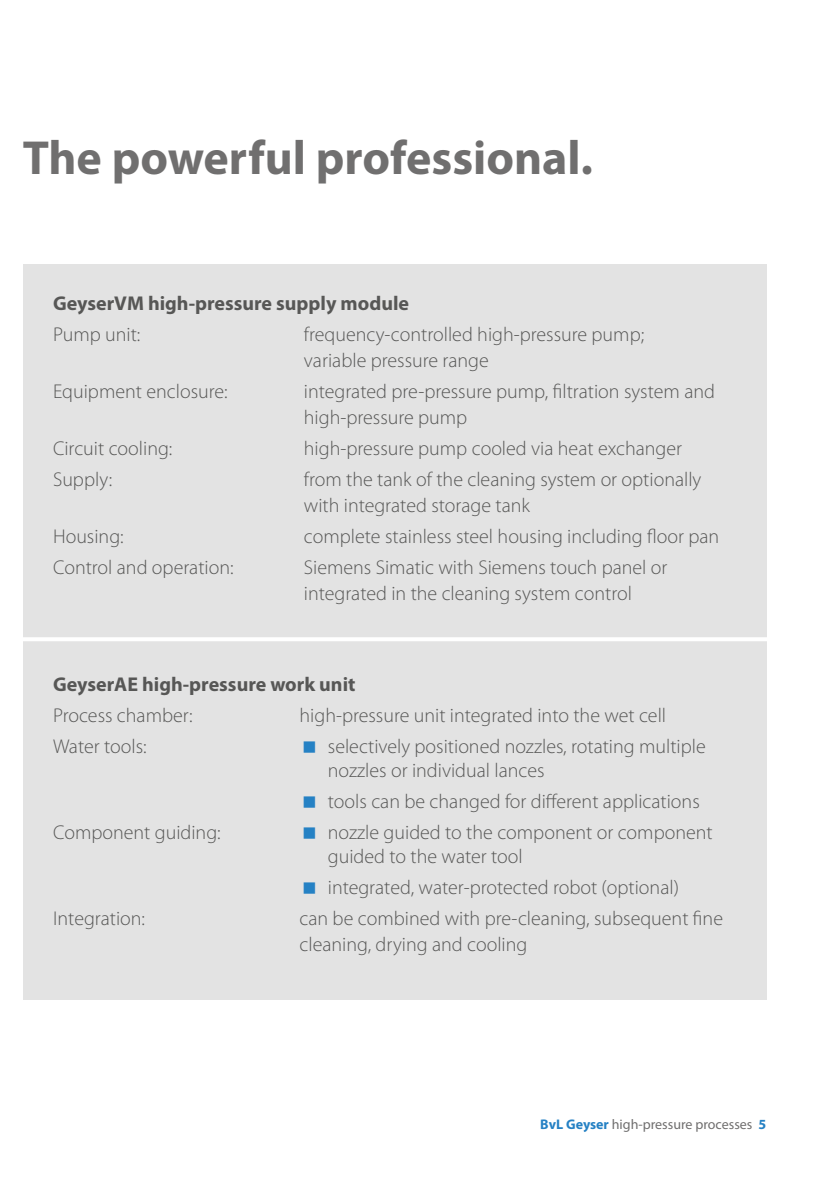
<style>
.page{position:relative;width:840px;height:1191px;background:#fff}
.page>*{position:absolute;margin:0;border:0;box-sizing:border-box;transform-origin:0 0}
.t1{font:700 48px "Myriad Pro";color:#706f6f}
.t2{font:300 20px/26px "Myriad Pro";color:#575756}
.t3{font:700 20px "Myriad Pro";color:#575756}
.t4{font:14px "Myriad Pro";color:#706f6f}
.s1{font-weight:700;color:#2581c4}
</style>
<div class="page">
<div style="left:24px;top:264px;width:742px;height:735px;background:#e3e3e3"></div>
<hr style="left:21px;top:637px;width:747px;height:4px;background:#fff">
<h1 class="t1" style="left:23px;top:126px;width:571px">The powerful professional.</h1>
<p class="t3" style="left:53px;top:290px;width:357px">GeyserVM high-pressure supply module</p>
<p class="t2" style="left:53px;top:321px;width:89px">Pump unit:</p>
<p class="t2" style="left:304px;top:321px;width:341px">frequency-controlled high-pressure pump; variable pressure range</p>
<p class="t2" style="left:53px;top:378px;width:176px">Equipment enclosure:</p>
<p class="t2" style="left:304px;top:378px;width:412px">integrated pre-pressure pump, filtration system and high-pressure pump</p>
<p class="t2" style="left:53px;top:435px;width:121px">Circuit cooling:</p>
<p class="t2" style="left:304px;top:435px;width:379px">high-pressure pump cooled via heat exchanger</p>
<p class="t2" style="left:53px;top:466px;width:61px">Supply:</p>
<p class="t2" style="left:304px;top:466px;width:399px">from the tank of the cleaning system or optionally with integrated storage tank</p>
<p class="t2" style="left:53px;top:523px;width:72px">Housing:</p>
<p class="t2" style="left:304px;top:523px;width:416px">complete stainless steel housing including floor pan</p>
<p class="t2" style="left:53px;top:554px;width:182px">Control and operation:</p>
<p class="t2" style="left:304px;top:554px;width:365px">Siemens Simatic with Siemens touch panel or integrated in the cleaning system control</p>
<p class="t3" style="left:53px;top:671px;width:304px">GeyserAE high-pressure work unit</p>
<p class="t2" style="left:53px;top:702px;width:141px">Process chamber:</p>
<p class="t2" style="left:299px;top:702px;width:368px">high-pressure unit integrated into the wet cell</p>
<p class="t2" style="left:53px;top:733px;width:95px">Water tools:</p>
<p class="t2" style="left:328px;top:734px;width:379px;line-height:24px">selectively positioned nozzles, rotating multiple nozzles or individual lances</p>
<p class="t2" style="left:328px;top:788px;width:373px">tools can be changed for different applications</p>
<p class="t2" style="left:53px;top:819px;width:169px">Component guiding:</p>
<p class="t2" style="left:328px;top:820px;width:386px;line-height:24px">nozzle guided to the component or component guided to the water tool</p>
<p class="t2" style="left:328px;top:874px;width:352px">integrated, water-protected robot (optional)</p>
<p class="t2" style="left:53px;top:905px;width:93px">Integration:</p>
<p class="t2" style="left:299px;top:905px;width:425px">can be combined with pre-cleaning, subsequent fine cleaning, drying and cooling</p>
<p class="t4" style="left:540px;top:1116px;width:227px"><span class="s1">BvL Geyser</span> high-pressure processes <span class="s1">5</span></p>
</div>
